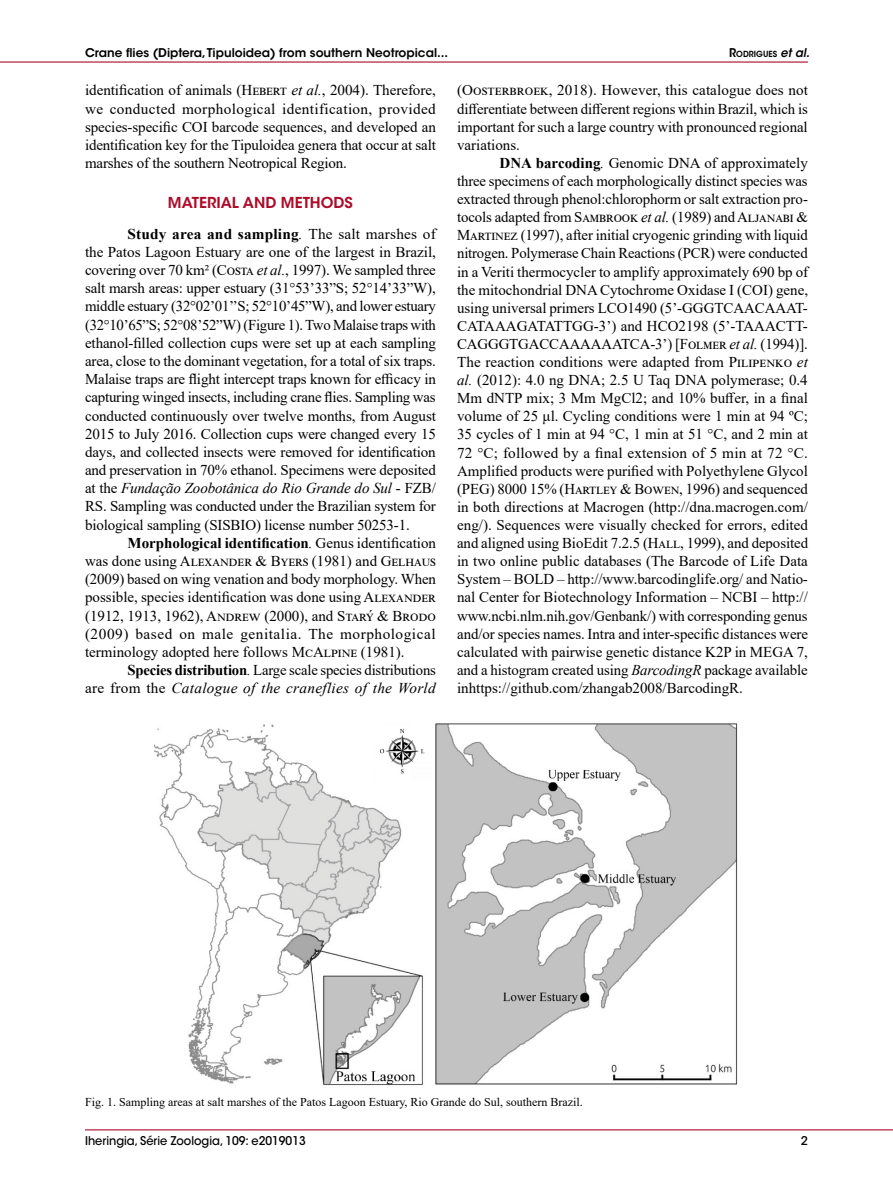
<style>
.page{position:relative;width:893px;height:1191px;background:#fff}
.page>*{position:absolute;margin:0;border:0;box-sizing:border-box;transform-origin:0 0}
.t1{font:15px/18.1px "Times New Roman";color:#000;text-align:justify}
.t2{font:600 15px "ITC Avant Garde Std";color:#ae0b29}
.t3{font:12px "Times New Roman";color:#000}
.t4{font:600 12px "ITC Avant Garde Std";color:#000}
.t5{font:500 12px "ITC Avant Garde Std";color:#000;scale:.95 1}
.t6{font:500 12px "ITC Avant Garde Std";color:#000}
.t7{font:600 8.4px "ITC Avant Garde Std";color:#000;scale:.95 1}
.s1{font-size:12px}
.s2{font-style:italic;font-size:12px}
.s3{font-style:italic}
.s4{font-weight:700}
</style>
<div class="page">
<hr style="left:0;top:61px;width:808px;height:2px;background:#ae0b29">
<hr style="left:85px;top:1129px;width:808px;height:1px;background:#ae0b29">
<img style="left:155px;top:723px;width:583px;height:363px">
<p class="t4" style="left:85px;top:45px;width:365px">Crane flies (Diptera, Tipuloidea) from southern Neotropical...</p>
<p class="t7" style="left:729px;top:48px;width:86px"><span class="s1">R</span>ODRIGUES <span class="s2">et al.</span></p>
<p class="t1" style="left:85px;top:81px;width:352px">identification of animals (Hebert <span class="s3">et al.</span>, 2004). Therefore, we conducted morphological identification, provided species-specific COI barcode sequences, and developed an identification key for the Tipuloidea genera that occur at salt marshes of the southern Neotropical Region.</p>
<p class="t2" style="left:168px;top:193px;width:186px">MATERIAL AND METHODS</p>
<p class="t1" style="left:85px;top:224px;width:352px;text-indent:43px"><span class="s4">Study area and sampling</span><span class="s3">.</span> The salt marshes of the Patos Lagoon Estuary are one of the largest in Brazil, covering over 70 km² (Costa <span class="s3">et al.</span>, 1997). We sampled three salt marsh areas: upper estuary (31°53’33”S; 52°14’33”W), middle estuary (32°02’01’’S; 52°10’45”W), and lower estuary (32°10’65”S; 52°08’52”W) (Figure 1). Two Malaise traps with ethanol-filled collection cups were set up at each sampling area, close to the dominant vegetation, for a total of six traps.<br>Malaise traps are flight intercept traps known for efficacy in capturing winged insects, including crane flies. Sampling was conducted continuously over twelve months, from August 2015 to July 2016. Collection cups were changed every 15 days, and collected insects were removed for identification and preservation in 70% ethanol. Specimens were deposited at the <span class="s3">Fundação Zoobotânica do Rio Grande do Sul -</span> FZB/ RS. Sampling was conducted under the Brazilian system for biological sampling (SISBIO) license number 50253-1.</p>
<p class="t1" style="left:85px;top:533px;width:352px;text-align:left;text-indent:43px"><span class="s4">Morphological identification</span><span class="s3">.</span> Genus identification was done using Alexander &amp; Byers (1981) and Gelhaus (2009) based on wing venation and body morphology. When possible, species identification was done using Alexander (1912, 1913, 1962), Andrew (2000), and Starý &amp; Brodo (2009) based on male genitalia. The morphological terminology adopted here follows McAlpine (1981).</p>
<p class="t1" style="left:85px;top:660px;width:352px;text-align:right"><span class="s4">Species distribution</span><span class="s3">.</span> Large scale species distributions<br>are from the <span class="s3">Catalogue of the craneflies of the World</span></p>
<p class="t1" style="left:457px;top:81px;width:352px">(Oosterbroek, 2018). However, this catalogue does not differentiate between different regions within Brazil, which is important for such a large country with pronounced regional variations.</p>
<p class="t1" style="left:457px;top:153px;width:352px;text-indent:43px"><span class="s4">DNA barcoding</span><span class="s3">.</span> Genomic DNA of approximately three specimens of each morphologically distinct species was extracted through phenol:chlorophorm or salt extraction pro&shy;tocols adapted from Sambrook <span class="s3">et al.</span> (1989) and Aljanabi &amp; Martinez (1997), after initial cryogenic grinding with liquid nitrogen. Polymerase Chain Reactions (PCR) were conducted in a Veriti thermocycler to amplify approximately 690 bp of the mitochondrial DNA Cytochrome Oxidase I (COI) gene, using universal primers LCO1490 (5’-GGGTCAACAAAT-CATAAAGATATTGG-3’) and HCO2198 (5’-TAAACTT-CAGGGTGACCAAAAAATCA-3’) [Folmer <span class="s3">et al.</span> (1994)].<br>The reaction conditions were adapted from Pilipenko <span class="s3">et al.</span> (2012): 4.0 ng DNA; 2.5 U Taq DNA polymerase; 0.4<br>Mm dNTP mix; 3 Mm MgCl2; and 10% buffer, in a final volume of 25 μl. Cycling conditions were 1 min at 94 ºC; 35 cycles of 1 min at 94 °C, 1 min at 51 °C, and 2 min at 72 °C; followed by a final extension of 5 min at 72 °C.<br>Amplified products were purified with Polyethylene Glycol (PEG) 8000 15% (Hartley &amp; Bowen, 1996) and sequenced in both directions at Macrogen (http://dna.macrogen.com/ eng/). Sequences were visually checked for errors, edited and aligned using BioEdit 7.2.5 (Hall, 1999), and deposited in two online public databases (The Barcode of Life Data System – BOLD – http://www.barcodinglife.org/ and Natio&shy;nal Center for Biotechnology Information – NCBI – http:// www.ncbi.nlm.nih.gov/Genbank/) with corresponding genus and/or species names. Intra and inter-specific distances were calculated with pairwise genetic distance K2P in MEGA 7, and a histogram created using <span class="s3">BarcodingR</span> package available inhttps://github.com/zhangab2008/BarcodingR.</p>
<p class="t3" style="left:85px;top:1093px;width:499px">Fig. 1. Sampling areas at salt marshes of the Patos Lagoon Estuary, Rio Grande do Sul, southern Brazil.</p>
<p class="t5" style="left:85px;top:1133px;width:234px">Iheringia, Série Zoologia, 109: e2019013</p>
<p class="t6" style="left:801px;top:1132px;width:9px">2</p>
</div>
